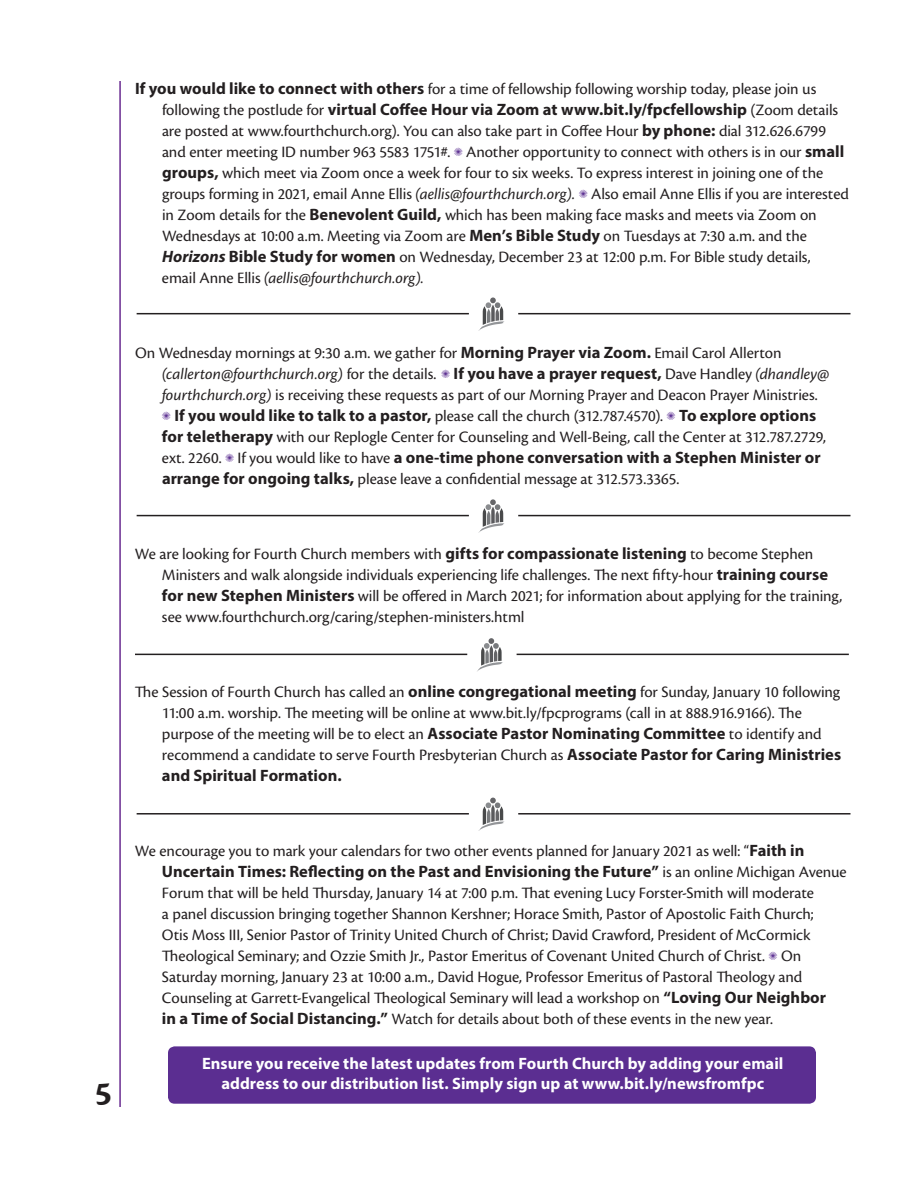
<style>
.page{position:relative;width:918px;height:1188px;background:#fff}
.page>*{position:absolute;margin:0;border:0;box-sizing:border-box;transform-origin:0 0}
.t1{font:700 34.5px "Cronos Pro";color:#231f20}
.t2{font:16.5px/21px "Cronos Pro";letter-spacing:-.005em;color:#231f20}
.t3{font:700 16.5px "Myriad Pro";color:#fff}
.t4{font:italic 16.5px "Cronos Pro";color:#231f20}
.s1{font-family:"Myriad Pro";font-weight:700}
.s2{color:#5b2e91}
.s3{font-style:italic}
.s4{font-family:"Myriad Pro";font-weight:700;font-style:italic}
.s5{font-style:normal}
</style>
<div class="page">
<hr style="left:135px;top:654px;width:332px;height:1px;background:#231f20">
<svg style="left:477px;top:638px;width:26px;height:34px"></svg>
<hr style="left:517px;top:654px;width:332px;height:1px;background:#231f20">
<hr style="left:137px;top:515px;width:332px;height:1px;background:#231f20">
<svg style="left:478px;top:499px;width:26px;height:34px"></svg>
<hr style="left:518px;top:515px;width:332px;height:1px;background:#231f20">
<hr style="left:137px;top:313px;width:332px;height:1px;background:#231f20">
<svg style="left:478px;top:297px;width:26px;height:34px"></svg>
<hr style="left:518px;top:313px;width:332px;height:1px;background:#231f20">
<hr style="left:137px;top:813px;width:332px;height:2px;background:#231f20">
<svg style="left:478px;top:798px;width:26px;height:33px"></svg>
<hr style="left:518px;top:813px;width:332px;height:2px;background:#231f20">
<div style="left:168px;top:1046px;width:648px;height:58px;background:#5b2e91;border-radius:7px"></div>
<hr style="left:119px;top:81px;width:2px;height:1026px;background:#6a2c91">
<p class="t1" style="left:95px;top:1074px;width:19px">5</p>
<p class="t2" style="left:162px;top:78px;width:689px;text-indent:-27px"><span class="s1">If you would like to connect with others</span> for a time of fellowship following worship today, please join us following the postlude for <span class="s1">virtual Coffee Hour via Zoom at www.bit.ly/fpcfellowship</span> (Zoom details are posted at www.fourthchurch.org). You can also take part in Coffee Hour <span class="s1">by phone:</span> dial 312.626.6799 and enter meeting ID number 963 5583 1751#. <span class="s2">✺</span> Another opportunity to connect with others is in our <span class="s1">small groups,</span> which meet via Zoom once a week for four to six weeks. To express interest in joining one of the groups forming in 2021, email Anne Ellis <span class="s3">(aellis@fourthchurch.org).</span> <span class="s2">✺</span> Also email Anne Ellis if you are interested in Zoom details for the <span class="s1">Benevolent Guild,</span> which has been making face masks and meets via Zoom on Wednesdays at 10:00 a.m. Meeting via Zoom are <span class="s1">Men’s Bible Study</span> on Tuesdays at 7:30 a.m. and the <span class="s4">Horizons</span> <span class="s1">Bible Study for women</span> on Wednesday, December 23 at 12:00 p.m. For Bible study details,</p>
<p class="t4" style="left:162px;top:268px;width:263px"><span class="s5">email Anne Ellis</span> (aellis@fourthchurch.org).</p>
<p class="t2" style="left:162px;top:342px;width:669px;text-indent:-27px">On Wednesday mornings at 9:30 a.m. we gather for <span class="s1">Morning Prayer via Zoom.</span> Email Carol Allerton <span class="s3">(callerton@fourthchurch.org)</span> for the details. <span class="s2">✺</span> <span class="s1">If you have a prayer request,</span> Dave Handley <span class="s3">(dhandley@ fourthchurch.org)</span> is receiving these requests as part of our Morning Prayer and Deacon Prayer Ministries. <span class="s2">✺</span> <span class="s1">If you would like to talk to a pastor,</span> please call the church (312.787.4570). <span class="s2">✺</span> <span class="s1">To explore options for teletherapy</span> with our Replogle Center for Counseling and Well-Being, call the Center at 312.787.2729, ext. 2260. <span class="s2">✺</span> If you would like to have <span class="s1">a one-time phone conversation with a Stephen Minister or arrange for ongoing talks,</span> please leave a confidential message at 312.573.3365.</p>
<p class="t2" style="left:162px;top:543px;width:682px;text-indent:-27px">We are looking for Fourth Church members with <span class="s1">gifts for compassionate listening</span> to become Stephen Ministers and walk alongside individuals experiencing life challenges. The next fifty-hour <span class="s1">training course for new Stephen Ministers</span> will be offered in March 2021; for information about applying for the training, see www.fourthchurch.org/caring/stephen-ministers.html</p>
<p class="t2" style="left:162px;top:681px;width:681px;text-indent:-27px">The Session of Fourth Church has called an <span class="s1">online congregational meeting</span> for Sunday, January 10 following 11:00 a.m. worship. The meeting will be online at www.bit.ly/fpcprograms (call in at 888.916.9166). The purpose of the meeting will be to elect an <span class="s1">Associate Pastor Nominating Committee</span> to identify and recommend a candidate to serve Fourth Presbyterian Church as <span class="s1">Associate Pastor for Caring Ministries and Spiritual Formation.</span></p>
<p class="t2" style="left:162px;top:840px;width:686px;text-indent:-27px">We encourage you to mark your calendars for two other events planned for January 2021 as well: “<span class="s1">Faith in Uncertain Times: Reflecting on the Past and Envisioning the Future”</span> is an online Michigan Avenue Forum that will be held Thursday, January 14 at 7:00 p.m. That evening Lucy Forster-Smith will moderate<br>a panel discussion bringing together Shannon Kershner; Horace Smith, Pastor of Apostolic Faith Church;<br>Otis Moss III, Senior Pastor of Trinity United Church of Christ; David Crawford, President of McCormick Theological Seminary; and Ozzie Smith Jr., Pastor Emeritus of Covenant United Church of Christ. <span class="s2">✺</span> On Saturday morning, January 23 at 10:00 a.m., David Hogue, Professor Emeritus of Pastoral Theology and Counseling at Garrett-Evangelical Theological Seminary will lead a workshop on <span class="s1">“Loving Our Neighbor</span></p>
<p class="t2" style="left:162px;top:1008px;width:611px"><span class="s1">in a Time of Social Distancing.”</span> Watch for details about both of these events in the new year.</p>
<p class="t3" style="left:202px;top:1053px;width:583px">Ensure you receive the latest updates from Fourth Church by adding your email</p>
<p class="t3" style="left:221px;top:1073px;width:544px">address to our distribution list. Simply sign up at www.bit.ly/newsfromfpc</p>
</div>
